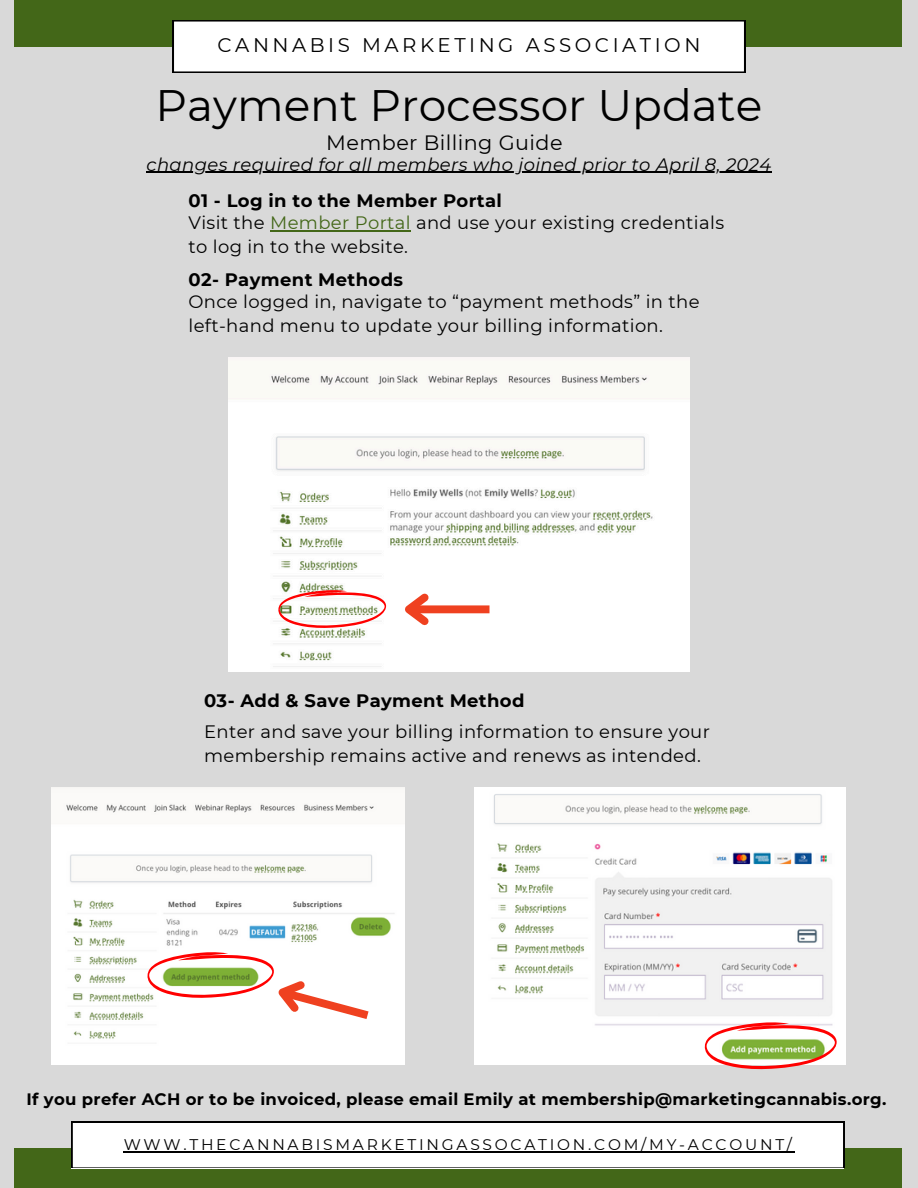
<style>
.page{position:relative;width:918px;height:1188px;background:#d9d9d9}
.page>*{position:absolute;margin:0;border:0;box-sizing:border-box;transform-origin:0 0}
.t1{font:43.95px "Montserrat";color:#000}
.t2{font:20.7px "Montserrat";letter-spacing:.02em;color:#000}
.t3{font:19.8px "Montserrat";letter-spacing:.18em;color:#000}
.t4{font:18px/23.5px "Montserrat";letter-spacing:.02em;color:#000}
.t5{font:700 18px "Montserrat";letter-spacing:.02em;color:#000}
.t6{font:italic 18px "Montserrat";letter-spacing:.02em;color:#000}
.t7{font:700 16.5px "Montserrat";letter-spacing:.02em;color:#000}
.t8{font:15.45px "Montserrat";letter-spacing:.18em;color:#000}
.s1{color:#436718}
</style>
<div class="page">
<div style="left:14px;top:0;width:888px;height:47px;background:#436718"></div>
<div style="left:14px;top:1148px;width:888px;height:40px;background:#436718"></div>
<div style="left:173px;top:20px;width:572px;height:52px;background:#fff"></div>
<div style="left:72px;top:1122px;width:772px;height:47px;background:#fff"></div>
<svg style="left:72px;top:1122px;width:772px;height:46px"></svg>
<hr style="left:124px;top:1151px;width:671px;height:1px;background:#000">
<img style="left:228px;top:358px;width:461px;height:314px">
<div style="left:409px;top:605px;width:81px;height:8px;background:#ef4120"></div>
<svg style="left:396px;top:587px;width:40px;height:45px;background:#facbc2"></svg>
<svg style="left:278px;top:590px;width:110px;height:38px;background:#f0ccc7"></svg>
<img style="left:52px;top:788px;width:353px;height:277px">
<img style="left:474px;top:788px;width:372px;height:277px">
<svg style="left:704px;top:1022px;width:135px;height:47px;background:#d8c09f"></svg>
<hr style="left:147px;top:172px;width:625px;height:1px;background:#000">
<hr style="left:270px;top:231px;width:141px;height:1px;background:#436718">
<svg style="left:147px;top:952px;width:230px;height:113px;background:#f5e9e0"></svg>
<h2 class="t3" style="left:218px;top:33px;width:484px">CANNABIS MARKETING ASSOCIATION</h2>
<h5 class="t1" style="left:156px;top:78px;width:608px">Payment Processor Update</h5>
<h4 class="t6" style="left:147px;top:153px;width:626px">changes required for all members who joined prior to April 8, 2024</h4>
<p class="t2" style="left:326px;top:130px;width:238px">Member Billing Guide</p>
<h4 class="t5" style="left:188px;top:190px;width:315px">01 - Log in to the Member Portal</h4>
<h5 class="t4" style="left:188px;top:211px;width:537px">Visit the <span class="s1">Member Portal</span> and use your existing credentials to log in to the website.</h5>
<h5 class="t5" style="left:188px;top:269px;width:216px">02- Payment Methods</h5>
<p class="t4" style="left:188px;top:290px;width:513px">Once logged in, navigate to “payment methods” in the left-hand menu to update your billing information.</p>
<p class="t5" style="left:204px;top:689px;width:322px">03- Add &amp; Save Payment Method</p>
<p class="t4" style="left:204px;top:720px;width:507px">Enter and save your billing information to ensure your membership remains active and renews as intended.</p>
<p class="t7" style="left:27px;top:1089px;width:861px">If you prefer ACH or to be invoiced, please email Emily at membership@marketingcannabis.org.</p>
<h1 class="t8" style="left:124px;top:1135px;width:670px">WWW.THECANNABISMARKETINGASSOCATION.COM/MY-ACCOUNT/</h1>
</div>
